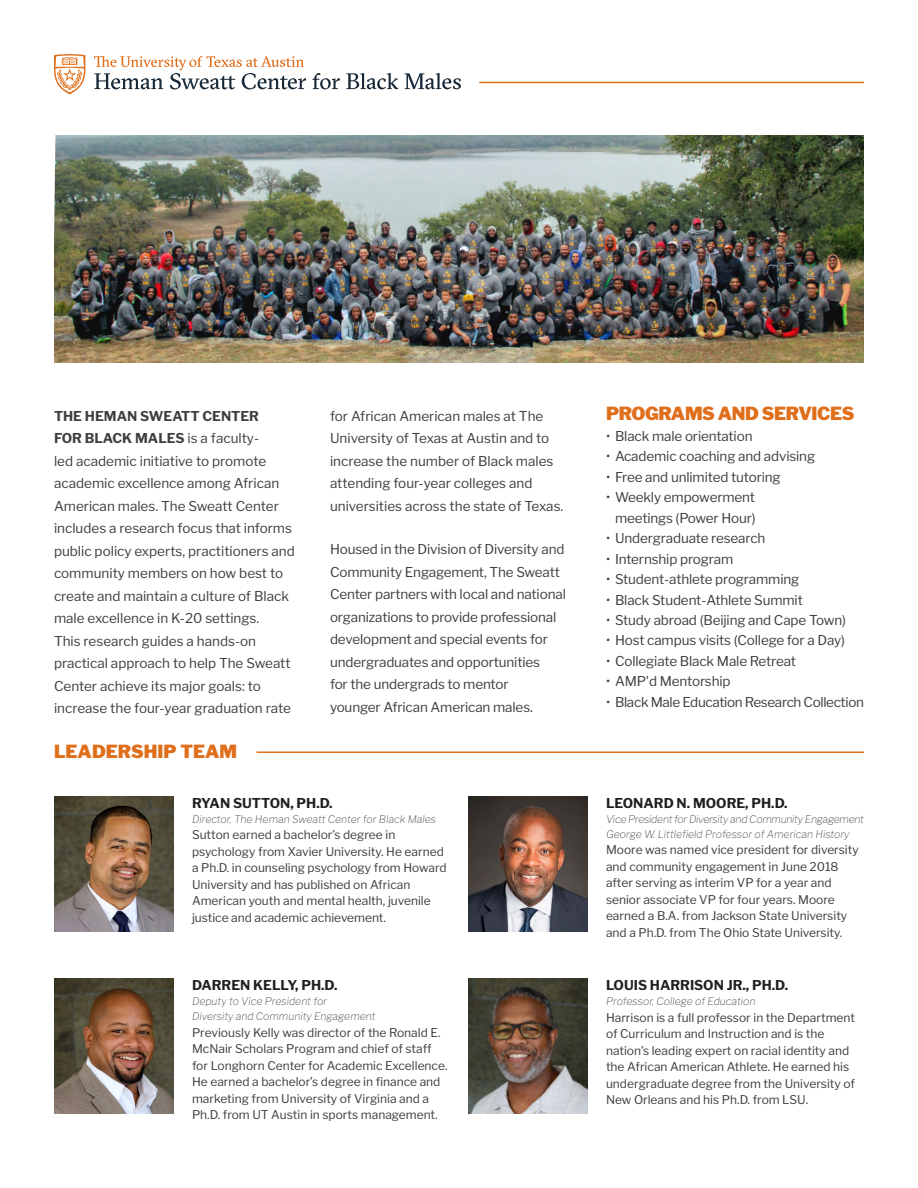
<style>
.page{position:relative;width:918px;height:1188px;background:#fff}
.page>*{position:absolute;margin:0;border:0;box-sizing:border-box;transform-origin:0 0}
.t1{font:900 18px "Libre Franklin";letter-spacing:-.02em;color:#e06f1c}
.t2{font:900 18px "Libre Franklin";color:#e06f1c}
.t3{font:13.5px/22.5px "Libre Franklin";letter-spacing:-.01em;color:#3e3e3f}
.t4{font:700 13.5px "Libre Franklin";color:#231f20}
.t5{font:12px/16.5px "Libre Franklin";color:#3e3e3f}
.t6{font:italic 100 10.5px "Libre Franklin";color:#3e3e3f}
.t7{font:italic 100 10.5px "Libre Franklin";letter-spacing:-.025em;color:#3e3e3f}
.s1{font-weight:700}
</style>
<div class="page">
<img style="left:54px;top:135px;width:810px;height:228px">
<img style="left:54px;top:796px;width:120px;height:136px">
<img style="left:468px;top:796px;width:120px;height:136px">
<img style="left:54px;top:979px;width:120px;height:135px">
<img style="left:468px;top:979px;width:120px;height:135px">
<hr style="left:256px;top:752px;width:608px;height:1px;background:#e06f1c">
<svg style="left:312px;top:73px;width:28px;height:16px"></svg>
<svg style="left:346px;top:73px;width:52px;height:16px"></svg>
<svg style="left:405px;top:73px;width:56px;height:16px"></svg>
<svg style="left:54px;top:54px;width:31px;height:40px"></svg>
<svg style="left:94px;top:56px;width:212px;height:34px"></svg>
<hr style="left:479px;top:82px;width:385px;height:1px;background:#e06f1c">
<p class="t3" style="left:54px;top:404px;width:242px"><span class="s1">THE HEMAN SWEATT CENTER<br>FOR BLACK MALES</span> is a faculty-<br>led academic initiative to promote academic excellence among African American males. The Sweatt Center includes a research focus that informs public policy experts, practitioners and community members on how best to create and maintain a culture of Black male excellence in K-20 settings.<br>This research guides a hands-on practical approach to help The Sweatt Center achieve its major goals: to increase the four-year graduation rate</p>
<p class="t3" style="left:330px;top:404px;width:235px">for African American males at The University of Texas at Austin and to increase the number of Black males attending four-year colleges and universities across the state of Texas.</p>
<p class="t3" style="left:330px;top:537px;width:237px">Housed in the Division of Diversity and Community Engagement, The Sweatt Center partners with local and national organizations to provide professional development and special events for undergraduates and opportunities<br>for the undergrads to mentor<br>younger African American males.</p>
<p class="t2" style="left:54px;top:737px;width:185px">LEADERSHIP TEAM</p>
<p class="t4" style="left:192px;top:792px;width:142px">RYAN SUTTON, PH.D.</p>
<p class="t6" style="left:192px;top:811px;width:246px">Director, The Heman Sweatt Center for Black Males</p>
<p class="t5" style="left:192px;top:826px;width:256px">Sutton earned a bachelor’s degree in psychology from Xavier University. He earned a Ph.D. in counseling psychology from Howard University and has published on African American youth and mental health, juvenile justice and academic achievement.</p>
<p class="t4" style="left:192px;top:975px;width:147px">DARREN KELLY, PH.D.</p>
<p class="t6" style="left:192px;top:993px;width:137px">Deputy to Vice President for</p>
<p class="t6" style="left:192px;top:1008px;width:185px">Diversity and Community Engagement</p>
<p class="t5" style="left:192px;top:1023px;width:257px">Previously Kelly was director of the Ronald E.<br>McNair Scholars Program and chief of staff for Longhorn Center for Academic Excellence.<br>He earned a bachelor’s degree in finance and marketing from University of Virginia and a Ph.D. from UT Austin in sports management.</p>
<p class="t1" style="left:606px;top:399px;width:250px">PROGRAMS AND SERVICES</p>
<p class="t3" style="left:606px;top:423px;width:148px">• Black male orientation</p>
<p class="t3" style="left:606px;top:444px;width:211px">• Academic coaching and advising</p>
<p class="t3" style="left:606px;top:464px;width:176px">• Free and unlimited tutoring</p>
<p class="t3" style="left:606px;top:486px;width:151px;line-height:20.4px;text-align:right">• Weekly empowerment meetings (Power Hour)</p>
<p class="t3" style="left:606px;top:526px;width:161px">• Undergraduate research</p>
<p class="t3" style="left:606px;top:546px;width:129px">• Internship program</p>
<p class="t3" style="left:606px;top:567px;width:195px">• Student-athlete programming</p>
<p class="t3" style="left:606px;top:587px;width:198px">• Black Student-Athlete Summit</p>
<p class="t3" style="left:606px;top:608px;width:242px">• Study abroad (Beijing and Cape Town)</p>
<p class="t3" style="left:606px;top:628px;width:241px">• Host campus visits (College for a Day)</p>
<p class="t3" style="left:606px;top:649px;width:192px">• Collegiate Black Male Retreat</p>
<p class="t3" style="left:606px;top:669px;width:126px">• AMP'd Mentorship</p>
<p class="t3" style="left:606px;top:689px;width:260px">• Black Male Education Research Collection</p>
<p class="t4" style="left:606px;top:792px;width:183px">LEONARD N. MOORE, PH.D.</p>
<p class="t7" style="left:606px;top:811px;width:259px">Vice President for Diversity and Community Engagement</p>
<p class="t6" style="left:606px;top:826px;width:245px">George W. Littlefield Professor of American History</p>
<p class="t5" style="left:606px;top:841px;width:254px">Moore was named vice president for diversity and community engagement in June 2018 after serving as interim VP for a year and senior associate VP for four years. Moore earned a B.A. from Jackson State University and a Ph.D. from The Ohio State University.</p>
<p class="t4" style="left:606px;top:975px;width:184px">LOUIS HARRISON JR., PH.D.</p>
<p class="t6" style="left:606px;top:993px;width:151px">Professor, College of Education</p>
<p class="t5" style="left:606px;top:1008px;width:251px">Harrison is a full professor in the Department of Curriculum and Instruction and is the nation’s leading expert on racial identity and the African American Athlete. He earned his undergraduate degree from the University of New Orleans and his Ph.D. from LSU.</p>
</div>
